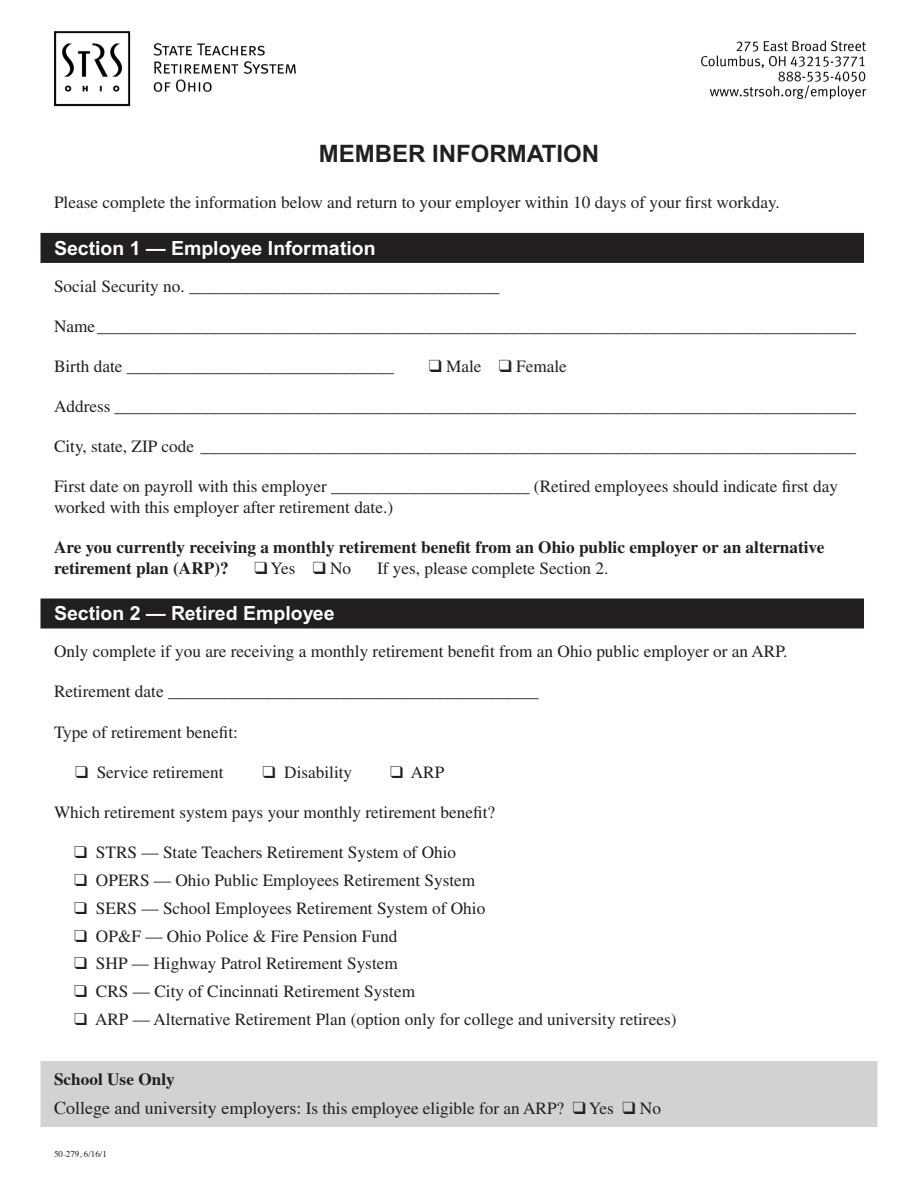
<style>
.page{position:relative;width:918px;height:1188px;background:#fff}
.page>*{position:absolute;margin:0;border:0;box-sizing:border-box;transform-origin:0 0}
.Title_-_16_pt__Arial{font:700 24px "Arial";color:#231f20}
.Reverse_Section_Head{font:700 19.5px "Arial";color:#fff}
.Body_Copy-2016{font:17.25px/20.7px "Times LT Std";color:#231f20}
.Body_Copy-2016-2{font:700 17.25px/20.7px "Times LT Std";color:#231f20}
.Body_-_11_5_Times{font:17.25px "Times LT Std";color:#231f20}
.t1{font:700 17.25px "Times";color:#231f20}
.Job_Number{font:9px "Times";color:#231f20}
.s1{font-family:"Times";font-size:18px}
</style>
<div class="page">
<img style="left:54px;top:31px;width:813px;height:76px">
<div style="left:40px;top:233px;width:824px;height:30px;background:#231f20"></div>
<div style="left:40px;top:598px;width:824px;height:30px;background:#231f20"></div>
<div style="left:40px;top:1061px;width:838px;height:66px;background:#d1d2d4"></div>
<p class="Title_-_16_pt__Arial" style="left:319px;top:139px;width:282px">MEMBER INFORMATION</p>
<p class="Body_Copy-2016" style="left:54px;top:192px;width:727px">Please complete the information below and return to your employer within 10 days of your first workday.</p>
<p class="Reverse_Section_Head" style="left:54px;top:237px;width:323px">Section 1 — Employee Information</p>
<p class="Body_Copy-2016" style="left:54px;top:276px;width:447px">Social Security no. ____________________________________</p>
<p class="Body_Copy-2016" style="left:54px;top:316px;width:804px">Name________________________________________________________________________________________</p>
<p class="Body_Copy-2016" style="left:54px;top:356px;width:342px">Birth date _______________________________</p>
<p class="Body_Copy-2016" style="left:429px;top:356px;width:140px">❑ Male ❑ Female</p>
<p class="Body_Copy-2016" style="left:54px;top:396px;width:804px">Address ______________________________________________________________________________________</p>
<p class="Body_Copy-2016" style="left:54px;top:436px;width:804px">City, state, ZIP code ____________________________________________________________________________</p>
<p class="Body_Copy-2016" style="left:54px;top:476px;width:786px">First date on payroll with this employer _______________________ (Retired employees should indicate first day worked with this employer after retirement date.)</p>
<p class="Body_Copy-2016-2" style="left:54px;top:537px;width:772px">Are you currently receiving a monthly retirement benefit from an Ohio public employer or an alternative retirement plan (ARP)?</p>
<p class="Body_Copy-2016" style="left:255px;top:558px;width:98px">❑ Yes ❑ No</p>
<p class="Body_Copy-2016" style="left:377px;top:558px;width:233px">If yes, please complete Section 2.</p>
<p class="Reverse_Section_Head" style="left:54px;top:602px;width:282px">Section 2 — Retired Employee</p>
<p class="Body_Copy-2016" style="left:54px;top:641px;width:735px">Only complete if you are receiving a monthly retirement benefit from an Ohio public employer or an ARP.</p>
<p class="Body_Copy-2016" style="left:54px;top:681px;width:486px">Retirement date ___________________________________________</p>
<p class="Body_Copy-2016" style="left:54px;top:721px;width:186px">Type of retirement benefit:</p>
<p class="Body_-_11_5_Times" style="left:75px;top:762px;width:150px">❑ Service retirement</p>
<p class="Body_-_11_5_Times" style="left:262px;top:762px;width:91px">❑ Disability</p>
<p class="Body_-_11_5_Times" style="left:390px;top:762px;width:56px">❑ ARP</p>
<p class="Body_Copy-2016" style="left:54px;top:802px;width:443px">Which retirement system pays your monthly retirement benefit?</p>
<p class="Body_Copy-2016" style="left:74px;top:842px;width:383px">❑ STRS — State Teachers Retirement System of Ohio</p>
<p class="Body_Copy-2016" style="left:74px;top:870px;width:403px">❑ OPERS — Ohio Public Employees Retirement System</p>
<p class="Body_Copy-2016" style="left:74px;top:898px;width:413px">❑ SERS — School Employees Retirement System of Ohio</p>
<p class="Body_Copy-2016" style="left:74px;top:925px;width:325px">❑ OP&amp;F — Ohio Police &amp; Fire Pension Fund</p>
<p class="Body_Copy-2016" style="left:74px;top:953px;width:325px">❑ SHP — Highway Patrol Retirement System</p>
<p class="Body_Copy-2016" style="left:74px;top:981px;width:342px">❑ CRS — City of Cincinnati Retirement System</p>
<p class="Body_Copy-2016" style="left:74px;top:1009px;width:604px">❑ ARP — Alternative Retirement Plan (option only for college and university retirees)</p>
<p class="t1" style="left:54px;top:1063px;width:122px">School Use Only</p>
<p class="Body_Copy-2016" style="left:54px;top:1097px;width:608px"><span class="s1">College and university employers:</span> Is this employee eligible for an ARP? ❑ Yes ❑ No</p>
<p class="Job_Number" style="left:54px;top:1145px;width:55px">50-279, 6/16/1</p>
</div>
